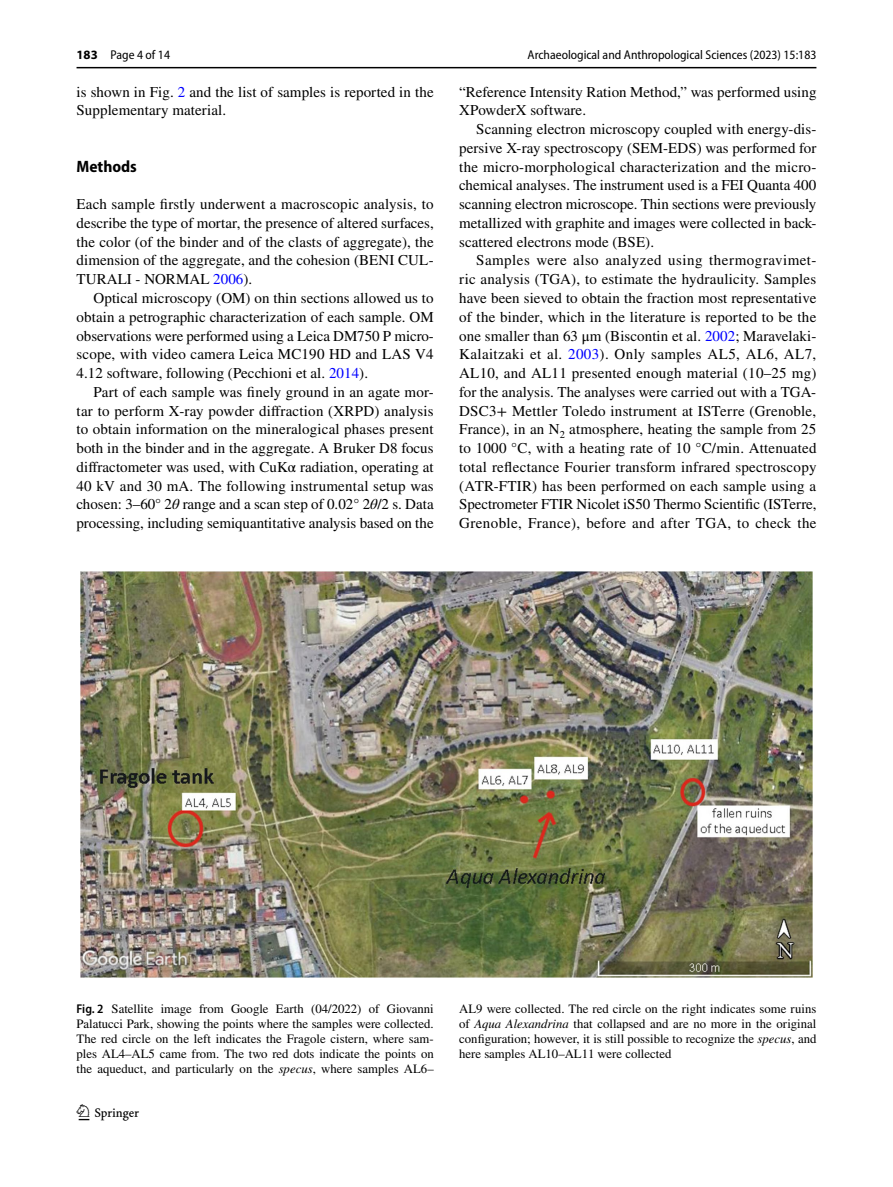
<style>
.page{position:relative;width:893px;height:1187px;background:#fff}
.page>*{position:absolute;margin:0;border:0;box-sizing:border-box;transform-origin:0 0}
.t1{font:22.5px "Springnew Regular 2";color:#000}
.t2{font:700 semi-condensed 16.5px "Myriad Pro";color:#000}
.t3{font:15px/18.8px "STIX";letter-spacing:.005em;color:#000;text-align:justify}
.t4{font:12.75px/15px "STIX";color:#000;text-align:justify}
.t5{font:semi-condensed 12.75px "Myriad Pro";color:#000}
.s1{font-weight:700;font-stretch:normal}
.s2{color:#00f}
.s3{font-style:italic}
.s4{font-family:"Myriad Pro";font-weight:600;font-stretch:semi-condensed}
</style>
<div class="page">
<hr style="left:77px;top:67px;width:739px;height:1px;background:#000">
<img style="left:81px;top:571px;width:731px;height:406px">
<p class="t5" style="left:77px;top:48px;width:95px"><span class="s1">183</span> Page 4 of 14</p>
<p class="t3" style="left:77px;top:83px;width:359px">is shown in Fig. <span class="s2">2</span> and the list of samples is reported in the<br>Supplementary material.</p>
<p class="t2" style="left:77px;top:157px;width:62px">Methods</p>
<p class="t3" style="left:77px;top:196px;width:359px">Each sample firstly underwent a macroscopic analysis, to describe the type of mortar, the presence of altered surfaces, the color (of the binder and of the clasts of aggregate), the dimension of the aggregate, and the cohesion (BENI CUL-TURALI - NORMAL <span class="s2">2006</span>).</p>
<p class="t3" style="left:77px;top:289px;width:359px;text-indent:17px">Optical microscopy (OM) on thin sections allowed us to obtain a petrographic characterization of each sample. OM observations were performed using a Leica DM750 P micro&shy;scope, with video camera Leica MC190 HD and LAS V4<br>4.12 software, following (Pecchioni et al. <span class="s2">2014</span>).</p>
<p class="t3" style="left:77px;top:383px;width:359px;text-indent:17px">Part of each sample was finely ground in an agate mor&shy;tar to perform X-ray powder diffraction (XRPD) analysis to obtain information on the mineralogical phases present both in the binder and in the aggregate. A Bruker D8 focus diffractometer was used, with CuKα radiation, operating at 40 kV and 30 mA. The following instrumental setup was chosen: 3–60° 2<span class="s3">θ</span> range and a scan step of 0.02° 2<span class="s3">θ</span>/2 s. Data processing, including semiquantitative analysis based on the</p>
<p class="t5" style="left:528px;top:48px;width:290px">Archaeological and Anthropological Sciences (2023) 15:183</p>
<p class="t3" style="left:459px;top:83px;width:359px">“Reference Intensity Ration Method,” was performed using<br>XPowderX software.</p>
<p class="t3" style="left:459px;top:121px;width:359px;text-indent:17px">Scanning electron microscopy coupled with energy-dis&shy;persive X-ray spectroscopy (SEM-EDS) was performed for the micro-morphological characterization and the micro&shy;chemical analyses. The instrument used is a FEI Quanta 400 scanning electron microscope. Thin sections were previously metallized with graphite and images were collected in back&shy;scattered electrons mode (BSE).</p>
<p class="t3" style="left:459px;top:252px;width:359px;text-indent:17px">Samples were also analyzed using thermogravimet&shy;ric analysis (TGA), to estimate the hydraulicity. Samples have been sieved to obtain the fraction most representative of the binder, which in the literature is reported to be the one smaller than 63 μm (Biscontin et al. <span class="s2">2002</span>; Maravelaki-Kalaitzaki et al. <span class="s2">2003</span>). Only samples AL5, AL6, AL7, AL10, and AL11 presented enough material (10–25 mg) for the analysis. The analyses were carried out with a TGA-DSC3+ Mettler Toledo instrument at ISTerre (Grenoble, France), in an N<sub>2</sub> atmosphere, heating the sample from 25 to 1000 °C, with a heating rate of 10 °C/min. Attenuated total reflectance Fourier transform infrared spectroscopy (ATR-FTIR) has been performed on each sample using a Spectrometer FTIR Nicolet iS50 Thermo Scientific (ISTerre, Grenoble, France), before and after TGA, to check the</p>
<p class="t4" style="left:77px;top:1002px;width:359px"><span class="s4">Fig. 2</span> Satellite image from Google Earth (04/2022) of Giovanni Palatucci Park, showing the points where the samples were collected.<br>The red circle on the left indicates the Fragole cistern, where sam&shy;ples AL4–AL5 came from. The two red dots indicate the points on the aqueduct, and particularly on the <span class="s3">specus</span>, where samples AL6–</p>
<p class="t4" style="left:459px;top:1002px;width:359px">AL9 were collected. The red circle on the right indicates some ruins of <span class="s3">Aqua Alexandrina</span> that collapsed and are no more in the original configuration; however, it is still possible to recognize the <span class="s3">specus</span>, and here samples AL10–AL11 were collected</p>
<h1 class="t1" style="left:79px;top:1104px;width:62px">1 3</h1>
</div>
